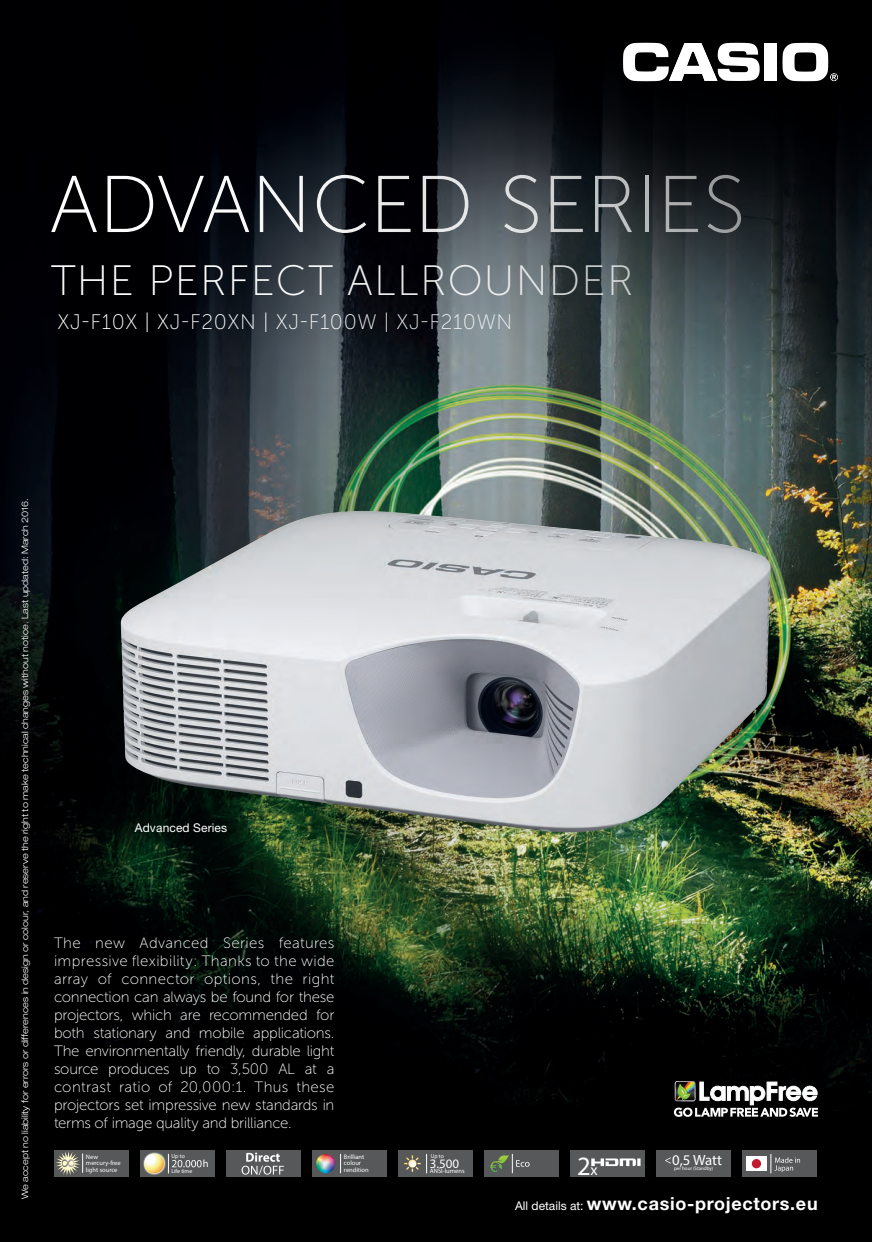
<style>
.page{position:relative;width:872px;height:1242px;background:#fff}
.page>*{position:absolute;margin:0;border:0;box-sizing:border-box;transform-origin:0 0}
.t1{font:80.25px "Museo Sans 100";color:#fff}
.t2{font:42.45px "Museo Sans 100";letter-spacing:.03em;color:#fff}
.t3{font:26.55px "Myriad Pro";color:#fff}
.t4{font:21px "Museo Sans 100";letter-spacing:.03em;color:#fff}
.t5{font:700 18px "Helvetica Neue";letter-spacing:.04em;color:#fff}
.t6{font:15px/18px "Museo Sans 100";letter-spacing:-.015em;color:#fff;text-align:justify}
.t7{font:14.85px "Myriad Pro";color:#fff}
.t8{font:12.9px "Myriad Pro";color:#fff}
.t9{font:12px "Helvetica Neue";letter-spacing:.01em;color:#fff}
.t10{font:10.5px "Myriad Pro";color:#fff}
.t11{font:300 expanded 9px "Helvetica Neue";color:#fff}
.t12{font:6.45px/6.4px "Myriad Pro";letter-spacing:-.005em;color:#fff}
.t13{font:5.85px "Myriad Pro";color:#fff}
.t14{font:5.1px "Myriad Pro";color:#fff}
.s1{font-size:15.6px}
.s2{font-weight:400;font-size:12px}
</style>
<div class="page">
<img style="left:0;top:646px;width:872px;height:596px">
<img style="left:0;top:0;width:872px;height:646px">
<img style="left:120px;top:511px;width:650px;height:321px">
<svg style="left:674px;top:1081px;width:144px;height:35px"></svg>
<div style="left:570px;top:1150px;width:74px;height:27px;background:#57585a"></div>
<svg style="left:591px;top:1158px;width:49px;height:8px"></svg>
<div style="left:226px;top:1150px;width:74px;height:27px;background:#57585a"></div>
<svg style="left:241px;top:1152px;width:43px;height:23px"></svg>
<div style="left:656px;top:1150px;width:74px;height:27px;background:#57585a"></div>
<svg style="left:665px;top:1157px;width:6px;height:6px"></svg>
<div style="left:398px;top:1150px;width:74px;height:27px;background:#57585a"></div>
<svg style="left:404px;top:1154px;width:23px;height:19px"></svg>
<div style="left:54px;top:1150px;width:74px;height:27px;background:#57585a"></div>
<svg style="left:56px;top:1151px;width:27px;height:24px"></svg>
<div style="left:742px;top:1150px;width:74px;height:27px;background:#57585a"></div>
<svg style="left:770px;top:1154px;width:30px;height:19px"></svg>
<div style="left:746px;top:1156px;width:21px;height:14px;background:#fff"></div>
<div style="left:752px;top:1159px;width:9px;height:9px;background:#c41a30;border-radius:50%"></div>
<div style="left:484px;top:1150px;width:74px;height:27px;background:#57585a"></div>
<svg style="left:490px;top:1154px;width:39px;height:19px"></svg>
<div style="left:140px;top:1150px;width:74px;height:27px;background:#57585a"></div>
<img style="left:143px;top:1152px;width:15px;height:16px">
<svg style="left:144px;top:1153px;width:58px;height:22px"></svg>
<div style="left:312px;top:1150px;width:74px;height:27px;background:#57585a"></div>
<svg style="left:340px;top:1154px;width:1px;height:19px"></svg>
<img style="left:316px;top:1153px;width:19px;height:20px;border-radius:10px">
<div style="left:764px;top:43px;width:12px;height:38px;background:#fff"></div>
<svg style="left:623px;top:43px;width:136px;height:38px"></svg>
<svg style="left:782px;top:43px;width:56px;height:38px"></svg>
<h1 class="t1" style="left:50px;top:162px;width:697px">ADVANCED SERIES</h1>
<h2 class="t2" style="left:51px;top:258px;width:584px">THE PERFECT ALLROUNDER</h2>
<h3 class="t4" style="left:57px;top:310px;width:456px">XJ-F10X | XJ-F20XN | XJ-F100W | XJ-F210WN</h3>
<p class="t11" style="left:20px;top:1199px;width:702px;rotate:-90deg">We accept no liability for errors or differences in design or colour, and reserve the right to make technical changes without notice. Last updated: March 2016.</p>
<p class="t9" style="left:135px;top:821px;width:94px">Advanced Series</p>
<p class="t6" style="left:54px;top:934px;width:282px">The new Advanced Series features impressive flexibility: Thanks to the wide array of connector options, the right connection can always be found for these projectors, which are recommended for both stationary and mobile applications.<br>The environmentally friendly, durable light source produces up to 3,500 AL at a contrast ratio of 20,000:1. Thus these projectors set impressive new standards in terms of image quality and brilliance.</p>
<p class="t13" style="left:171px;top:1152px;width:15px">Up to</p>
<p class="t12" style="left:86px;top:1153px;width:14px">New</p>
<p class="t13" style="left:431px;top:1152px;width:15px">Up to</p>
<p class="t12" style="left:86px;top:1160px;width:36px">mercury-free light source</p>
<p class="t13" style="left:171px;top:1167px;width:23px">Life time</p>
<p class="t10" style="left:203px;top:1157px;width:7px">h</p>
<p class="t12" style="left:344px;top:1153px;width:26px">Brilliant colour rendition</p>
<p class="t8" style="left:430px;top:1155px;width:31px">3.500</p>
<p class="t12" style="left:430px;top:1167px;width:36px">ANSI-lumens</p>
<p class="t7" style="left:672px;top:1150px;width:51px">0,5 Watt</p>
<h3 class="t3" style="left:577px;top:1149px;width:22px">2<span class="s1">x</span></h3>
<p class="t14" style="left:674px;top:1165px;width:41px">per hour (Standby)</p>
<p class="t5" style="left:515px;top:1192px;width:304px"><span class="s2">All details at:</span> www.casio-projectors.eu</p>
</div>
